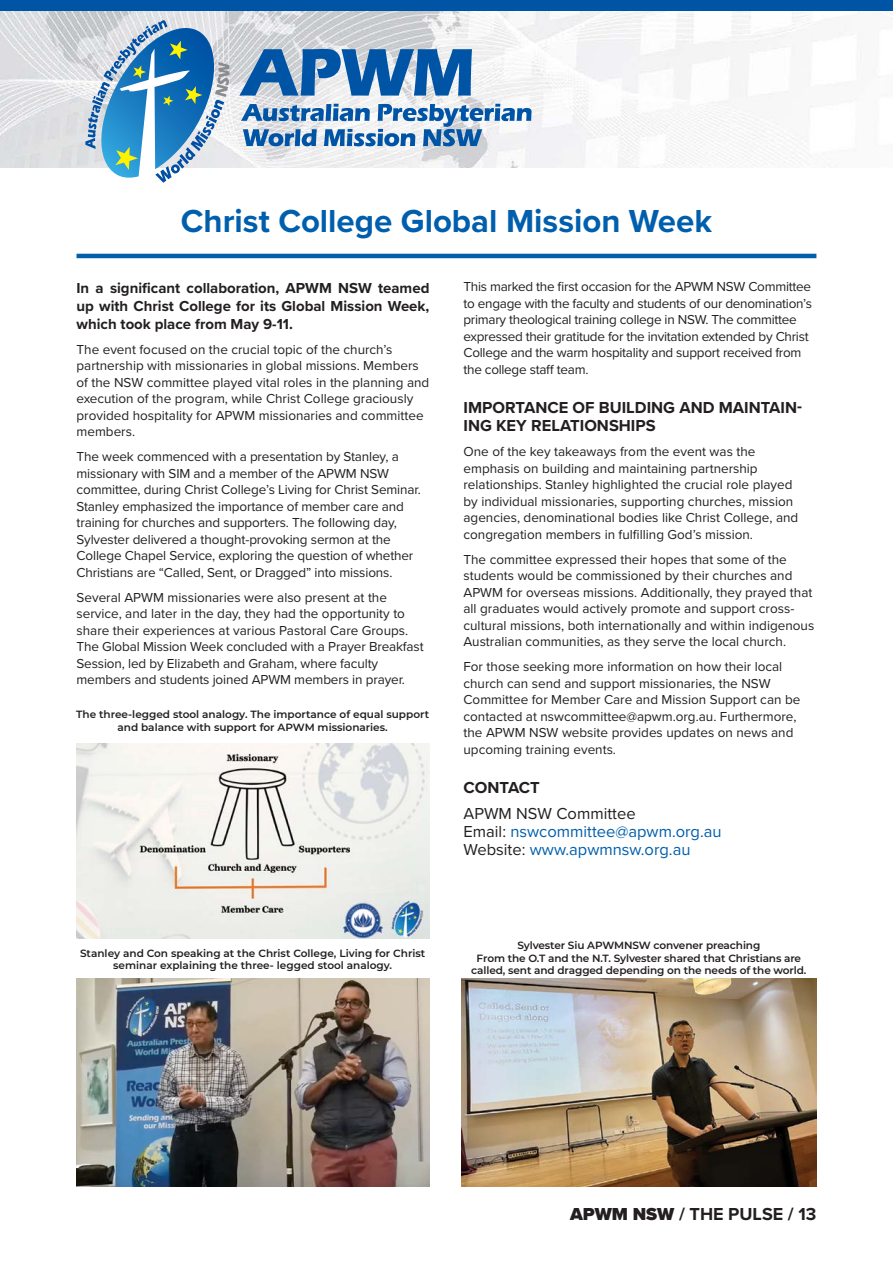
<style>
.page{position:relative;width:893px;height:1263px;background:#fff}
.page>*{position:absolute;margin:0;border:0;box-sizing:border-box;transform-origin:0 0}
.t1{font:700 33px "Proxima Nova";color:#005fad}
.t2{font:700 18px "Proxima Nova";color:#231f20}
.t3{font:16.5px/18px "Proxima Nova";color:#005fad}
.t4{font:700 16.5px/18px "Proxima Nova";color:#231f20}
.t5{font:700 15px/18px "Proxima Nova";color:#231f20;text-align:justify}
.t6{font:13.5px/16.5px "Proxima Nova";color:#231f20}
.t7{font:13.5px/16.5px "Proxima Nova";letter-spacing:-.02em;color:#231f20}
.t8{font:600 10.5px/12.6px "Montserrat";color:#231f20;text-align:center}
.s1{color:#231f20}
.s2{font-weight:900}
</style>
<div class="page">
<img style="left:0;top:11px;width:893px;height:157px">
<hr style="left:77px;top:254px;width:739px;height:4px;background:#005fad">
<div style="left:0;top:0;width:893px;height:11px;background:#0054a6"></div>
<svg style="left:239px;top:49px;width:233px;height:47px;background:#588bbd"></svg>
<svg style="left:241px;top:104px;width:290px;height:42px"></svg>
<svg style="left:85px;top:20px;width:145px;height:163px"></svg>
<img style="left:76px;top:978px;width:353px;height:208px">
<img style="left:76px;top:743px;width:353px;height:196px">
<img style="left:462px;top:978px;width:354px;height:208px">
<h1 class="t1" style="left:181px;top:197px;width:533px">Christ College Global Mission Week</h1>
<p class="t5" style="left:77px;top:278px;width:354px">In a significant collaboration, APWM NSW teamed up with Christ College for its Global Mission Week, which took place from May 9-11.</p>
<p class="t6" style="left:77px;top:340px;width:354px">The event focused on the crucial topic of the church’s partnership with missionaries in global missions. Members of the NSW committee played vital roles in the planning and execution of the program, while Christ College graciously provided hospitality for APWM missionaries and committee members.</p>
<p class="t6" style="left:77px;top:448px;width:346px">The week commenced with a presentation by Stanley, a missionary with SIM and a member of the APWM NSW committee, during Christ College’s Living for Christ Seminar.<br>Stanley emphasized the importance of member care and training for churches and supporters. The following day, Sylvester delivered a thought-provoking sermon at the College Chapel Service, exploring the question of whether Christians are “Called, Sent, or Dragged” into missions.</p>
<p class="t6" style="left:77px;top:588px;width:349px">Several APWM missionaries were also present at the service, and later in the day, they had the opportunity to share their experiences at various Pastoral Care Groups.<br>The Global Mission Week concluded with a Prayer Breakfast Session, led by Elizabeth and Graham, where faculty members and students joined APWM members in prayer.</p>
<p class="t8" style="left:76px;top:708px;width:354px">The three-legged stool analogy. The importance of equal support and balance with support for APWM missionaries.</p>
<p class="t7" style="left:463px;top:278px;width:350px">This marked the first occasion for the APWM NSW Committee to engage with the faculty and students of our denomination’s primary theological training college in NSW. The committee expressed their gratitude for the invitation extended by Christ College and the warm hospitality and support received from the college staff team.</p>
<p class="t4" style="left:463px;top:398px;width:340px">IMPORTANCE OF BUILDING AND MAINTAIN-<br>ING KEY RELATIONSHIPS</p>
<p class="t6" style="left:463px;top:443px;width:336px">One of the key takeaways from the event was the emphasis on building and maintaining partnership relationships. Stanley highlighted the crucial role played by individual missionaries, supporting churches, mission agencies, denominational bodies like Christ College, and congregation members in fulfilling God’s mission.</p>
<p class="t6" style="left:463px;top:550px;width:352px">The committee expressed their hopes that some of the students would be commissioned by their churches and APWM for overseas missions. Additionally, they prayed that all graduates would actively promote and support cross&shy;cultural missions, both internationally and within indigenous Australian communities, as they serve the local church.</p>
<p class="t6" style="left:463px;top:658px;width:338px">For those seeking more information on how their local church can send and support missionaries, the NSW Committee for Member Care and Mission Support can be contacted at nswcommittee@apwm.org.au. Furthermore, the APWM NSW website provides updates on news and upcoming training events.</p>
<p class="t4" style="left:463px;top:778px;width:78px">CONTACT</p>
<p class="t3" style="left:463px;top:804px;width:260px"><span class="s1">APWM NSW Committee<br>Email:</span> nswcommittee@apwm.org.au<br><span class="s1">Website:</span> www.apwmnsw.org.au</p>
<p class="t8" style="left:80px;top:946px;width:347px">Stanley and Con speaking at the Christ College, Living for Christ seminar explaining the three- legged stool analogy.</p>
<p class="t8" style="left:471px;top:938px;width:337px">Sylvester Siu APWMNSW convener preaching<br>From the O.T and the N.T. Sylvester shared that Christians are called, sent and dragged depending on the needs of the world.</p>
<h2 class="t2" style="left:570px;top:1200px;width:248px"><span class="s2">APWM NSW</span> / THE PULSE / 13</h2>
</div>
